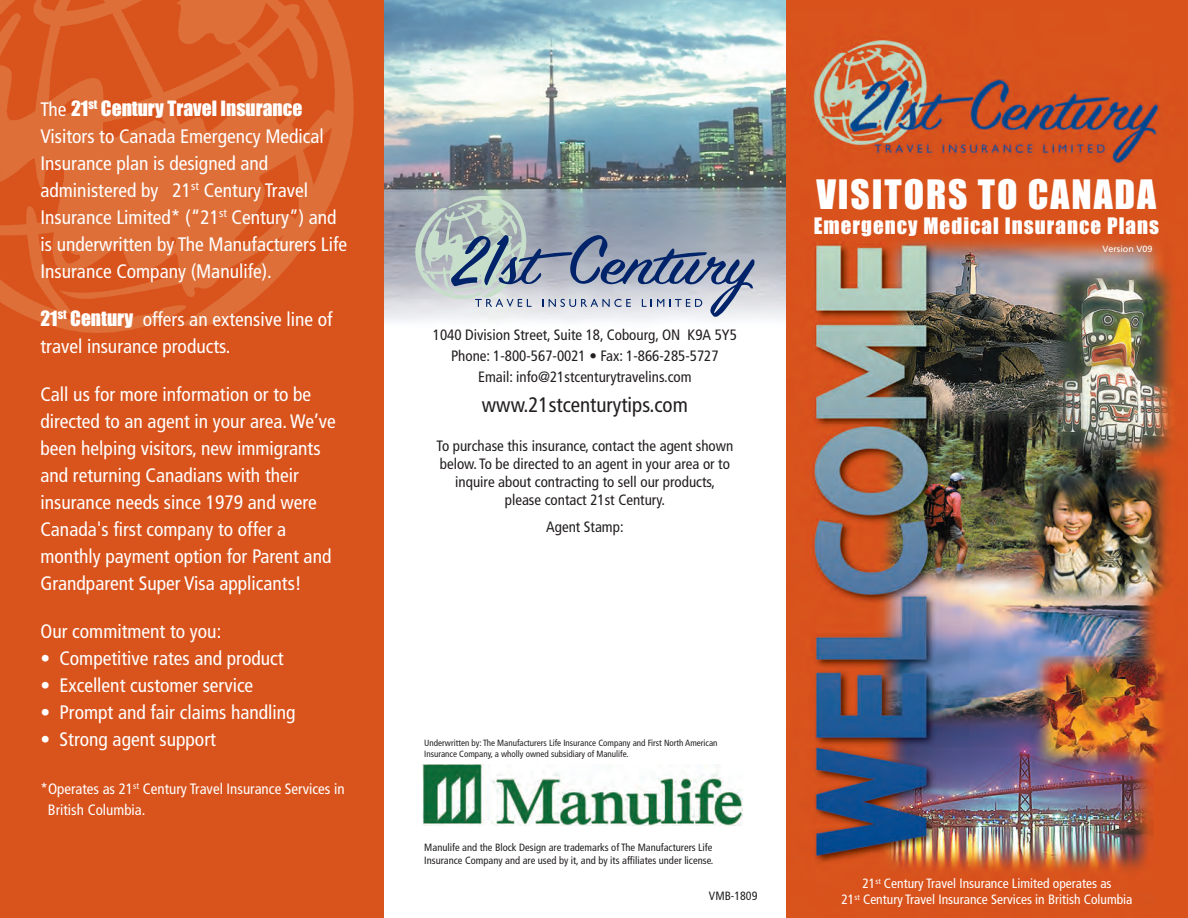
<style>
.page{position:relative;width:1188px;height:918px;background:#fff}
.page>*{position:absolute;margin:0;border:0;box-sizing:border-box;transform-origin:0 0}
.t1{font:37.5px "Impact";letter-spacing:.05em;color:#fff}
.t2{font:21px "Impact";letter-spacing:.05em;color:#fff}
.t3{font:condensed 21px "Frutiger";color:#231f20}
.t4{font:condensed 19.5px/27px "Frutiger";color:#fff}
.t5{font:19.5px "Impact";color:#fff}
.t6{font:condensed 15px/18px "Frutiger";color:#231f20;text-align:center}
.t7{font:condensed 15px/21px "Frutiger";color:#fff}
.t8{font:condensed 13.5px/16.2px "Frutiger";color:#fff;text-align:center}
.t9{font:condensed 12px "Frutiger";color:#231f20}
.t10{font:condensed 10.5px/12.6px "Frutiger";color:#231f20}
.t11{font:condensed 9px/10.8px "Frutiger";color:#231f20}
.t12{font:9px "Frutiger";color:#fff}
.s1{font-family:"Frutiger";font-stretch:condensed}
.s2{font-family:"Impact";font-stretch:normal}
</style>
<div class="page">
<img style="left:384px;top:0;width:402px;height:322px">
<div style="left:0;top:0;width:384px;height:918px;background:#d9531c"></div>
<img style="left:0;top:0;width:354px;height:333px">
<img style="left:786px;top:0;width:402px;height:918px">
<img style="left:423px;top:765px;width:319px;height:60px">
<svg style="left:415px;top:196px;width:340px;height:121px;background:#9fabb9"></svg>
<p class="t5" style="left:40px;top:93px;width:263px"><span class="s1">The</span> 21<sup>st</sup> Century Travel Insurance</p>
<p class="t4" style="left:40px;top:122px;width:308px">Visitors to Canada Emergency Medical Insurance plan is designed and administered by 21<sup>st</sup> Century Travel Insurance Limited* (“21<sup>st</sup> Century”) and is underwritten by The Manufacturers Life Insurance Company (Manulife).</p>
<p class="t4" style="left:40px;top:305px;width:294px"><span class="s2">21</span><sup>st</sup> <span class="s2">Century</span> offers an extensive line of travel insurance products.</p>
<p class="t4" style="left:40px;top:380px;width:297px">Call us for more information or to be directed to an agent in your area. We’ve been helping visitors, new immigrants and returning Canadians with their insurance needs since 1979 and were Canada's first company to offer a monthly payment option for Parent and Grandparent Super Visa applicants!</p>
<p class="t4" style="left:40px;top:618px;width:182px">Our commitment to you:</p>
<p class="t4" style="left:40px;top:645px;width:245px">• Competitive rates and product</p>
<p class="t4" style="left:40px;top:672px;width:214px">• Excellent customer service</p>
<p class="t4" style="left:40px;top:699px;width:257px">• Prompt and fair claims handling</p>
<p class="t4" style="left:40px;top:726px;width:177px">• Strong agent support</p>
<p class="t7" style="left:48px;top:778px;width:298px;text-indent:-7px">*Operates as 21<sup>st</sup> Century Travel Insurance Services in<br>British Columbia.</p>
<p class="t6" style="left:433px;top:325px;width:306px;line-height:21px">1040 Division Street, Suite 18, Cobourg, ON K9A 5Y5<br>Phone: 1-800-567-0021 • Fax: 1-866-285-5727<br>Email: info@21stcenturytravelins.com</p>
<p class="t3" style="left:482px;top:393px;width:207px">www.21stcenturytips.com</p>
<p class="t6" style="left:436px;top:437px;width:298px">To purchase this insurance, contact the agent shown below. To be directed to an agent in your area or to inquire about contracting to sell our products, please contact 21st Century.</p>
<p class="t6" style="left:546px;top:518px;width:79px">Agent Stamp:</p>
<h1 class="t1" style="left:816px;top:165px;width:341px">VISITORS TO CANADA</h1>
<p class="t2" style="left:814px;top:210px;width:347px">Emergency Medical Insurance Plans</p>
<p class="t12" style="left:1102px;top:244px;width:52px">Version V09</p>
<p class="t11" style="left:424px;top:738px;width:295px">Underwritten by: The Manufacturers Life Insurance Company and First North American<br>Insurance Company, a wholly owned subsidiary of Manulife.</p>
<p class="t10" style="left:424px;top:841px;width:291px">Manulife and the Block Design are trademarks of The Manufacturers Life<br>Insurance Company and are used by it, and by its affiliates under license.</p>
<p class="t9" style="left:709px;top:889px;width:50px">VMB-1809</p>
<p class="t8" style="left:841px;top:876px;width:293px">21<sup>st</sup> Century Travel Insurance Limited operates as<br>21<sup>st</sup> Century Travel Insurance Services in British Columbia</p>
</div>
